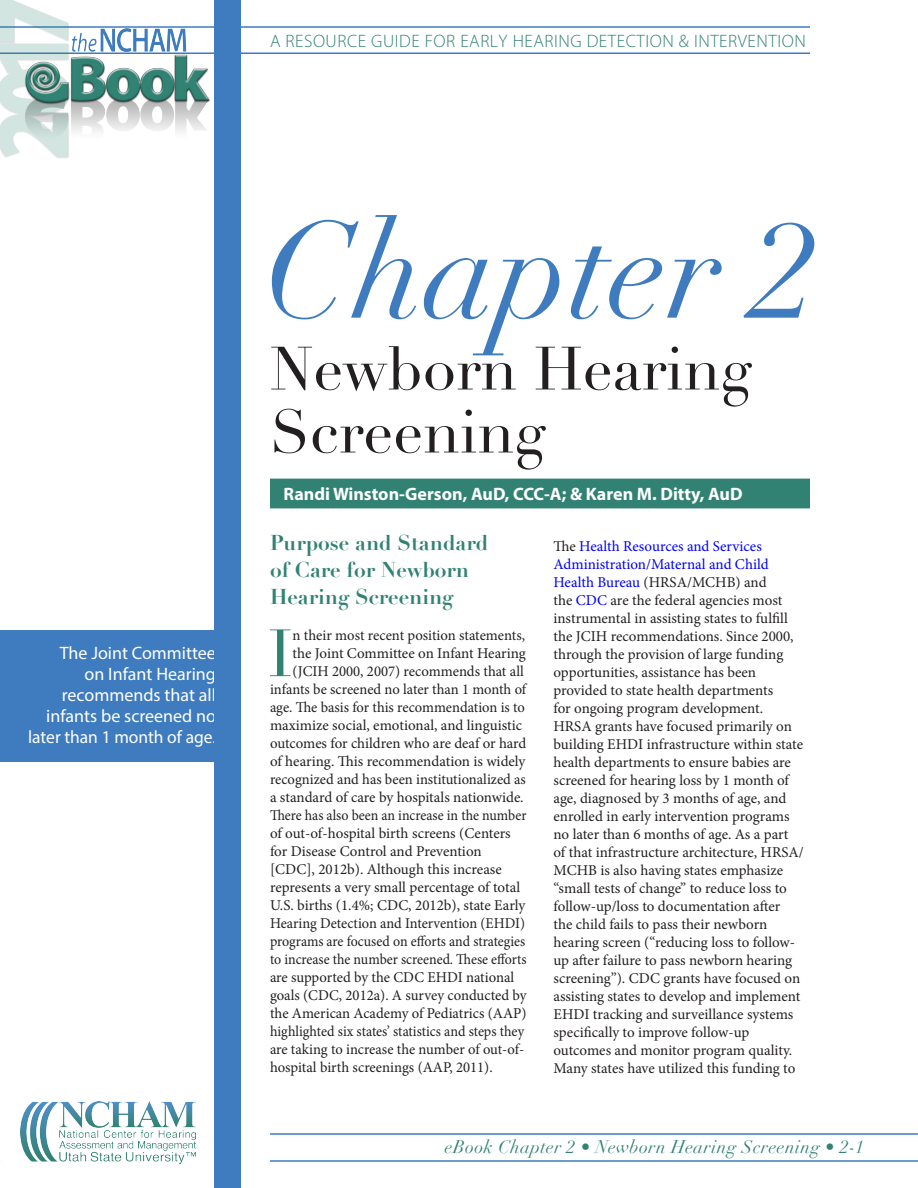
<style>
.page{position:relative;width:918px;height:1188px;background:#fff}
.page>*{position:absolute;margin:0;border:0;box-sizing:border-box;transform-origin:0 0}
.t1{font:italic 135px "Didot";color:#3e7cbf}
.t2{font:65.55px "Didot";color:#318273}
.t3{font:60px/63px "Didot";color:#231f20}
.t4{font:700 21px/27px "Didot";color:#318273}
.t5{font:18px/21px "Myriad Pro";color:#fff;text-align:right}
.t6{font:300 18px "Myriad Pro";letter-spacing:.03em;color:#318273}
.t7{font:700 18px "Myriad Pro";color:#fff}
.t8{font:300 18px "Myriad Pro";letter-spacing:.075em;color:#318273}
.t9{font:italic 18px "Didot";letter-spacing:.02em;color:#318273}
.t10{font:15px/18px "Minion Pro";color:#231f20}
.t11{font:15px "Minion Pro";color:#231f20;scale:.93 1}
.t12{font:15px "Minion Pro";color:#231f20;scale:.94 1}
.t13{font:15px "Minion Pro";color:#231f20;scale:.96 1}
.s1{color:#00f}
</style>
<div class="page">
<hr style="left:0;top:26px;width:810px;height:2px;background:#3e7cbf">
<hr style="left:0;top:52px;width:810px;height:2px;background:#3e7cbf">
<hr style="left:270px;top:1133px;width:648px;height:2px;background:#3e7cbf">
<hr style="left:270px;top:1160px;width:648px;height:2px;background:#3e7cbf">
<div style="left:271px;top:479px;width:538px;height:29px;background:#318273"></div>
<div style="left:0;top:630px;width:227px;height:132px;background:#3e7cbf"></div>
<img style="left:20px;top:1101px;width:176px;height:63px">
<img style="left:0;top:0;width:211px;height:158px">
<div style="left:214px;top:0;width:28px;height:1188px;background:#3e7cbf"></div>
<p class="t8" style="left:270px;top:30px;width:537px">NATIONAL CENTER FOR HEARING ASSESSMENT &amp; MANAG MENT</p>
<p class="t6" style="left:270px;top:31px;width:537px">A RESOURCE GUIDE FOR EARLY HEARING DETECTION &amp; INTERVENTION</p>
<p class="t5" style="left:28px;top:642px;width:189px">The Joint Committee<br>on Infant Hearing recommends that all infants be screened no later than 1 month of age.</p>
<h1 class="t1" style="left:264px;top:188px;width:556px">Chapter 2</h1>
<h3 class="t3" style="left:270px;top:339px;width:483px">Newborn Hearing<br>Screening</h3>
<p class="t7" style="left:283px;top:482px;width:461px">Randi Winston-Gerson, AuD, CCC-A; &amp; Karen M. Ditty, AuD</p>
<h3 class="t4" style="left:270px;top:529px;width:220px">Purpose and Standard of Care for Newborn<br>Hearing Screening</h3>
<h2 class="t2" style="left:268px;top:614px;width:26px">I</h2>
<p class="t10" style="left:293px;top:626px;width:234px">n their most recent position statements,</p>
<p class="t10" style="left:553px;top:537px;width:252px">The <span class="s1">Health Resources and Services Administration/Maternal and Child Health Bureau</span> (HRSA/MCHB) and<br>the <span class="s1">CDC</span> are the federal agencies most instrumental in assisting states to fulfill the JCIH recommendations. Since 2000, through the provision of large funding opportunities, assistance has been provided to state health departments<br>for ongoing program development.<br>HRSA grants have focused primarily on building EHDI infrastructure within state health departments to ensure babies are screened for hearing loss by 1 month of age, diagnosed by 3 months of age, and enrolled in early intervention programs no later than 6 months of age. As a part of that infrastructure architecture, HRSA/ MCHB is also having states emphasize “small tests of change” to reduce loss to follow-up/loss to documentation after<br>the child fails to pass their newborn hearing screen (“reducing loss to follow&shy;up after failure to pass newborn hearing screening”). CDC grants have focused on assisting states to develop and implement EHDI tracking and surveillance systems specifically to improve follow-up outcomes and monitor program quality.<br>Many states have utilized this funding to</p>
<p class="t10" style="left:293px;top:644px;width:235px">the Joint Committee on Infant Hearing</p>
<p class="t10" style="left:293px;top:662px;width:233px">(JCIH 2000, 2007) recommends that all</p>
<p class="t10" style="left:270px;top:680px;width:258px">infants be screened no later than 1 month of</p>
<p class="t10" style="left:270px;top:698px;width:257px">age. The basis for this recommendation is to</p>
<p class="t10" style="left:270px;top:716px;width:254px">maximize social, emotional, and linguistic</p>
<p class="t10" style="left:270px;top:734px;width:258px">outcomes for children who are deaf or hard</p>
<p class="t10" style="left:270px;top:752px;width:257px">of hearing. This recommendation is widely</p>
<p class="t10" style="left:270px;top:770px;width:257px">recognized and has been institutionalized as</p>
<p class="t10" style="left:270px;top:788px;width:255px">a standard of care by hospitals nationwide.</p>
<p class="t11" style="left:270px;top:805px;width:277px">There has also been an increase in the number</p>
<p class="t10" style="left:270px;top:824px;width:242px">of out-of-hospital birth screens (Centers</p>
<p class="t10" style="left:270px;top:842px;width:213px">for Disease Control and Prevention</p>
<p class="t10" style="left:270px;top:860px;width:233px">[CDC], 2012b). Although this increase</p>
<p class="t10" style="left:270px;top:878px;width:252px">represents a very small percentage of total</p>
<p class="t10" style="left:270px;top:896px;width:257px">U.S. births (1.4%; CDC, 2012b), state Early</p>
<p class="t13" style="left:270px;top:913px;width:267px">Hearing Detection and Intervention (EHDI)</p>
<p class="t11" style="left:270px;top:931px;width:276px">programs are focused on efforts and strategies</p>
<p class="t11" style="left:270px;top:949px;width:277px">to increase the number screened. These efforts</p>
<p class="t10" style="left:270px;top:968px;width:246px">are supported by the CDC EHDI national</p>
<p class="t10" style="left:270px;top:986px;width:258px">goals (CDC, 2012a). A survey conducted by</p>
<p class="t10" style="left:270px;top:1004px;width:258px">the American Academy of Pediatrics (AAP)</p>
<p class="t12" style="left:270px;top:1021px;width:272px">highlighted six states’ statistics and steps they</p>
<p class="t10" style="left:270px;top:1040px;width:256px">are taking to increase the number of out-of-</p>
<p class="t10" style="left:270px;top:1058px;width:224px">hospital birth screenings (AAP, 2011).</p>
<p class="t9" style="left:445px;top:1136px;width:421px">eBook Chapter 2 • Newborn Hearing Screening • 2-1</p>
</div>
